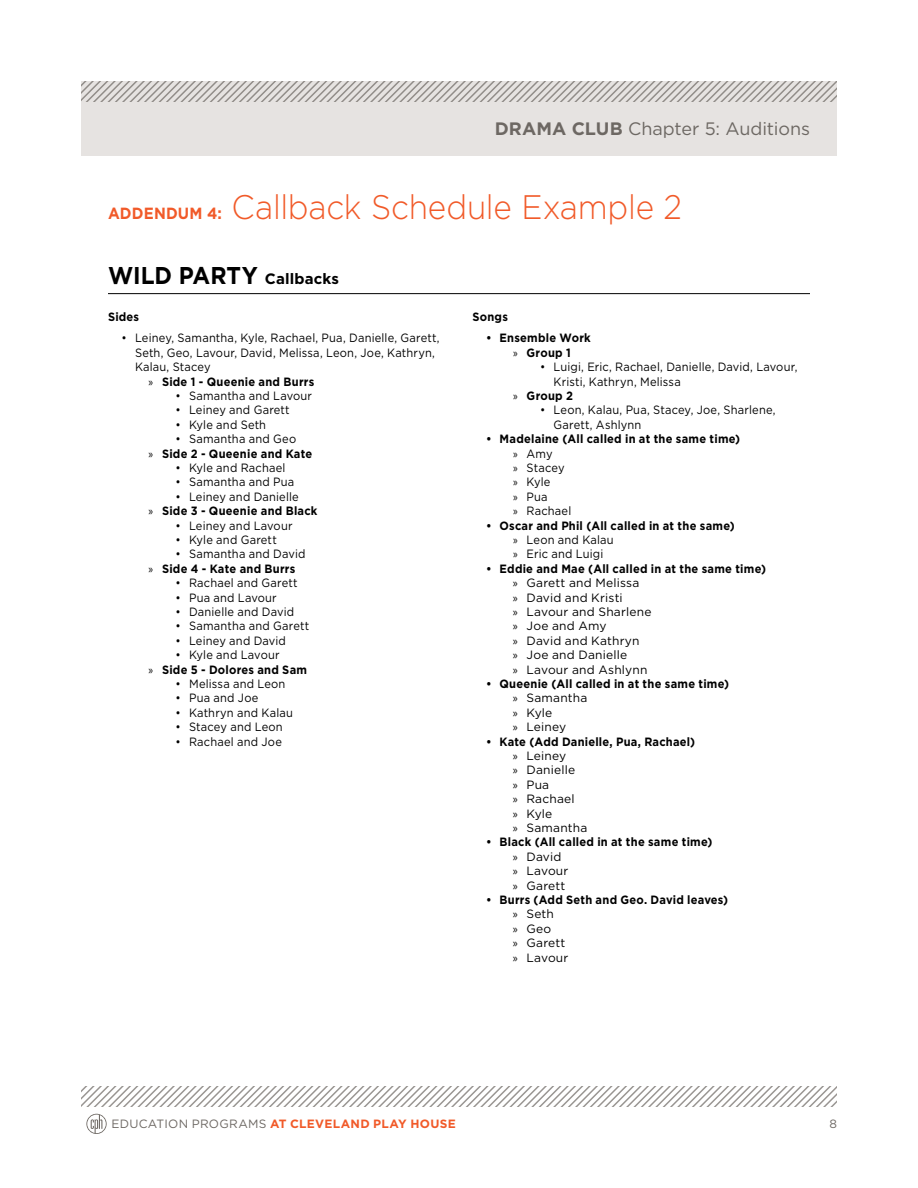
<style>
.page{position:relative;width:918px;height:1188px;background:#fff}
.page>*{position:absolute;margin:0;border:0;box-sizing:border-box;transform-origin:0 0}
.t1{font:300 34.05px "Gotham";letter-spacing:-.005em;color:#f15a29;scale:.93 1}
.t2{font:700 24.3px "Gotham";letter-spacing:-.005em;color:#000;scale:.93 1}
.t3{font:18px "Gotham";letter-spacing:-.005em;color:#6d6863}
.t4{font:700 12px/14.4px "Gotham";letter-spacing:.02em;color:#000;scale:.93 1}
.t5{font:12px/14.4px "Gotham";letter-spacing:.015em;color:#000;scale:.93 1}
.t6{font:12px/14.4px "Gotham";letter-spacing:.015em;color:#000}
.t7{font:700 12px "Gotham";letter-spacing:.025em;color:#f15a29}
.t8{font:12px "Gotham";color:#6d6863}
.s1{font-weight:700}
.s2{font-weight:700;font-size:16.2px}
.s3{font-size:15px}
.s4{font-family:"Myriad Pro";font-weight:400}
.s5{font-weight:400}
.s6{font-family:"Myriad Pro"}
.s7{font-weight:400;color:#6d6863}
</style>
<div class="page">
<div style="left:81px;top:81px;width:756px;height:74px;background:#e6e3e1"></div>
<svg style="left:81px;top:1087px;width:756px;height:20px"></svg>
<svg style="left:86px;top:1114px;width:21px;height:20px"></svg>
<svg style="left:81px;top:81px;width:756px;height:20px"></svg>
<hr style="left:108px;top:293px;width:702px;height:1px;background:#000">
<h3 class="t3" style="left:495px;top:118px;width:317px"><span class="s1">DRAMA CLUB</span> Chapter 5: Auditions</h3>
<h1 class="t1" style="left:108px;top:185px;width:619px"><span class="s2">ADDENDUM 4:</span> Callback Schedule Example 2</h1>
<h2 class="t2" style="left:108px;top:260px;width:250px">WILD PARTY <span class="s3">Callbacks</span></h2>
<p class="t4" style="left:108px;top:309px;width:35px">Sides</p>
<p class="t5" style="left:122px;top:331px;width:344px">• Leiney, Samantha, Kyle, Rachael, Pua, Danielle, Garett,</p>
<p class="t5" style="left:135px;top:345px;width:324px">Seth, Geo, Lavour, David, Melissa, Leon, Joe, Kathryn,</p>
<p class="t5" style="left:135px;top:360px;width:83px">Kalau, Stacey</p>
<p class="t4" style="left:149px;top:374px;width:180px"><span class="s4">»</span> Side 1 - Queenie and Burrs</p>
<p class="t5" style="left:176px;top:388px;width:148px">• Samantha and Lavour</p>
<p class="t5" style="left:176px;top:403px;width:124px">• Leiney and Garett</p>
<p class="t5" style="left:176px;top:417px;width:99px">• Kyle and Seth</p>
<p class="t4" style="left:149px;top:432px;width:178px;text-indent:27px"><span class="s5">• Samantha and Geo<br></span><span class="s4">»</span> Side 2 - Queenie and Kate</p>
<p class="t5" style="left:176px;top:460px;width:120px">• Kyle and Rachael</p>
<p class="t5" style="left:176px;top:475px;width:129px">• Samantha and Pua</p>
<p class="t4" style="left:149px;top:489px;width:183px;text-indent:27px"><span class="s5">• Leiney and Danielle<br></span><span class="s4">»</span> Side 3 - Queenie and Black</p>
<p class="t5" style="left:176px;top:518px;width:127px">• Leiney and Lavour</p>
<p class="t5" style="left:176px;top:532px;width:110px">• Kyle and Garett</p>
<p class="t4" style="left:149px;top:547px;width:170px;text-indent:27px"><span class="s5">• Samantha and David </span><span class="s4">»</span> Side 4 - Kate and Burrs</p>
<p class="t5" style="left:176px;top:576px;width:133px">• Rachael and Garett</p>
<p class="t5" style="left:176px;top:590px;width:110px">• Pua and Lavour</p>
<p class="t5" style="left:176px;top:604px;width:129px">• Danielle and David</p>
<p class="t5" style="left:176px;top:619px;width:145px">• Samantha and Garett</p>
<p class="t5" style="left:176px;top:633px;width:120px">• Leiney and David</p>
<p class="t4" style="left:149px;top:648px;width:172px;text-align:center"><span class="s5">• Kyle and Lavour<br></span><span class="s4">»</span> Side 5 - Dolores and Sam</p>
<p class="t5" style="left:176px;top:676px;width:120px">• Melissa and Leon</p>
<p class="t5" style="left:176px;top:691px;width:91px">• Pua and Joe</p>
<p class="t5" style="left:176px;top:705px;width:128px">• Kathryn and Kalau</p>
<p class="t5" style="left:176px;top:720px;width:117px">• Stacey and Leon</p>
<p class="t5" style="left:176px;top:734px;width:116px">• Rachael and Joe</p>
<p class="t4" style="left:473px;top:309px;width:40px">Songs</p>
<p class="t4" style="left:486px;top:331px;width:114px;text-align:center">• Ensemble Work <span class="s4">»</span> Group 1</p>
<p class="t5" style="left:540px;top:360px;width:278px">• Luigi, Eric, Rachael, Danielle, David, Lavour,</p>
<p class="t5" style="left:554px;top:374px;width:138px">Kristi, Kathryn, Melissa</p>
<p class="t4" style="left:513px;top:389px;width:66px"><span class="s4">»</span> Group 2</p>
<p class="t5" style="left:554px;top:403px;width:240px;text-indent:-14px">• Leon, Kalau, Pua, Stacey, Joe, Sharlene,<br>Garett, Ashlynn</p>
<p class="t4" style="left:513px;top:432px;width:246px;text-indent:-27px">• Madelaine (All called in at the same time) <span class="s4">»</span> <span class="s5">Amy<br></span><span class="s4">»</span> <span class="s5">Stacey<br></span><span class="s4">»</span> <span class="s5">Kyle<br></span><span class="s4">»</span> <span class="s5">Pua<br></span><span class="s4">»</span> <span class="s5">Rachael</span></p>
<p class="t4" style="left:513px;top:518px;width:240px;text-indent:-27px">• Oscar and Phil (All called in at the same) <span class="s4">»</span> <span class="s5">Leon and Kalau<br></span><span class="s4">»</span> <span class="s5">Eric and Luigi</span></p>
<p class="t6" style="left:513px;top:561px;width:255px;text-indent:-27px"><span class="s1">• Eddie and Mae (All called in at the same time) </span><span class="s6">»</span> Garett and Melissa<br><span class="s6">»</span> David and Kristi<br><span class="s6">»</span> Lavour and Sharlene<br><span class="s6">»</span> Joe and Amy<br><span class="s6">»</span> David and Kathryn<br><span class="s6">»</span> Joe and Danielle<br><span class="s6">»</span> Lavour and Ashlynn</p>
<p class="t4" style="left:513px;top:677px;width:234px;text-indent:-27px">• Queenie (All called in at the same time) <span class="s4">»</span> <span class="s5">Samantha<br></span><span class="s4">»</span> <span class="s5">Kyle<br></span><span class="s4">»</span> <span class="s5">Leiney</span></p>
<p class="t6" style="left:513px;top:734px;width:184px;text-indent:-27px"><span class="s1">• Kate (Add Danielle, Pua, Rachael) </span><span class="s6">»</span> Leiney<br><span class="s6">»</span> Danielle<br><span class="s6">»</span> Pua<br><span class="s6">»</span> Rachael<br><span class="s6">»</span> Kyle<br><span class="s6">»</span> Samantha</p>
<p class="t4" style="left:513px;top:835px;width:216px;text-indent:-27px">• Black (All called in at the same time) <span class="s4">»</span> <span class="s5">David<br></span><span class="s4">»</span> <span class="s5">Lavour<br></span><span class="s4">»</span> <span class="s5">Garett</span></p>
<p class="t4" style="left:513px;top:893px;width:233px;text-indent:-27px">• Burrs (Add Seth and Geo. David leaves) <span class="s4">»</span> <span class="s5">Seth<br></span><span class="s4">»</span> <span class="s5">Geo<br></span><span class="s4">»</span> <span class="s5">Garett<br></span><span class="s4">»</span> <span class="s5">Lavour</span></p>
<p class="t7" style="left:111px;top:1116px;width:346px"><span class="s7">EDUCATION PROGRAMS</span> AT CLEVELAND PLAY HOUSE</p>
<p class="t8" style="left:829px;top:1116px;width:9px">8</p>
</div>
